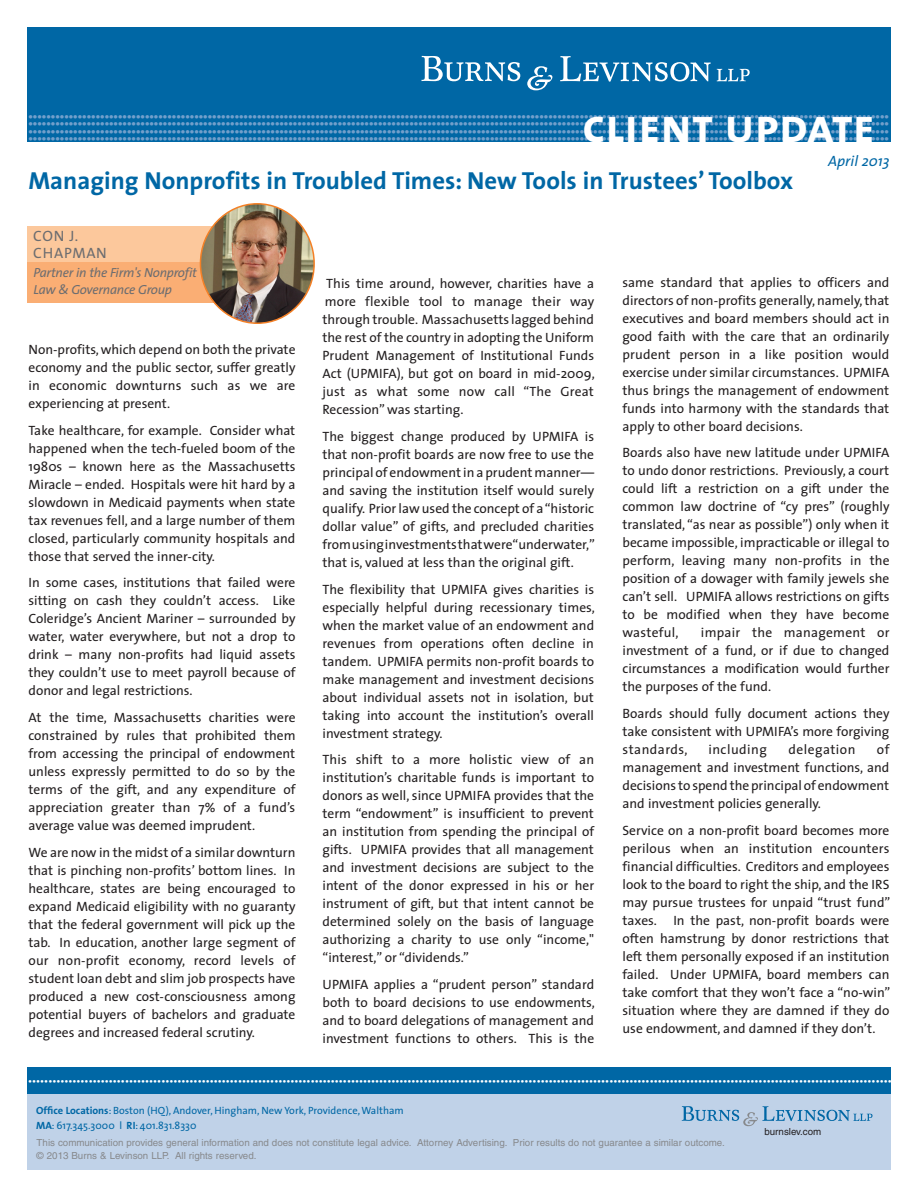
<style>
.page{position:relative;width:918px;height:1188px;background:#fff}
.page>*{position:absolute;margin:0;border:0;box-sizing:border-box;transform-origin:0 0}
.t1{font:48px "The Sans Bold Caps";color:#fff}
.t2{font:700 42px "The Sans";color:#fff}
.Date{font:700 24.75px "The Sans";color:#0067a5}
.bio_name{font:15px/16.5px "The Sans Caps";letter-spacing:.05em;color:#6c6d70}
.Date-2{font:italic 15px "The Sans";color:#0067a5}
.Body{font:13.5px/18px "The Sans";color:#231f20;text-align:justify}
.Body-2{font:13.5px "The Sans";letter-spacing:.035em;color:#231f20}
.bio{font:italic 13.2px/16.5px "The Sans";letter-spacing:-.02em;color:#6c6d70}
.t3{font:10.5px "The Sans";color:#0067a5}
.t4{font:9.75px/13.5px "Helvetica";color:#87898c}
.t5{font:9.75px "Helvetica";color:#231f20}
.t6{font:6px "Wingdings";color:#719fcb}
.t7{font:4.5px "Wingdings";color:#fff}
.s1{font-weight:700}
</style>
<div class="page">
<div style="left:27px;top:1079px;width:864px;height:91px;background:#c0d2e8"></div>
<div style="left:27px;top:1067px;width:864px;height:27px;background:#0067a5"></div>
<svg style="left:682px;top:1106px;width:191px;height:20px"></svg>
<div style="left:27px;top:27px;width:864px;height:115px;background:#0067a5"></div>
<svg style="left:422px;top:56px;width:98px;height:25px"></svg>
<svg style="left:560px;top:56px;width:151px;height:26px"></svg>
<svg style="left:527px;top:66px;width:25px;height:24px"></svg>
<svg style="left:717px;top:69px;width:33px;height:12px"></svg>
<div style="left:27px;top:226px;width:226px;height:38px;background:#fcc89c"></div>
<div style="left:27px;top:263px;width:239px;height:40px;background:#faae74"></div>
<img style="left:200px;top:204px;width:114px;height:119px">
<div style="left:200px;top:203px;width:115px;height:121px;border:2px solid #f48026;border-radius:50%"></div>
<p class="t6" style="left:28px;top:113px;width:862px">●●●●●●●●●●●●●●●●●●●●●●●●●●●●●●●●●●●●●●●●●●●●●●●●●●●●●●●●●●●●●●●●●●●●●●●●●●●●●●●●●●●●●●●●●●●●●●●●●●●●●●●●●●●●●●●●●●●●●●●●●●●●●●●●●●●●●●●●●●●●●●●●●●●●●●●●●●●●●●●●●●●●●●●●●●●●●●●●●●●●●●●●●●●●●●●●</p>
<p class="t6" style="left:28px;top:121px;width:862px">●●●●●●●●●●●●●●●●●●●●●●●●●●●●●●●●●●●●●●●●●●●●●●●●●●●●●●●●●●●●●●●●●●●●●●●●●●●●●●●●●●●●●●●●●●●●●●●●●●●●●●●●●●●●●●●●●●●●●●●●●●●●●●●●●●●●●●●●●●●●●●●●●●●●●●●●●●●●●●●●●●●●●●●●●●●●●●●●●●●●●●●●●●●●●●●●</p>
<p class="t6" style="left:28px;top:128px;width:862px">●●●●●●●●●●●●●●●●●●●●●●●●●●●●●●●●●●●●●●●●●●●●●●●●●●●●●●●●●●●●●●●●●●●●●●●●●●●●●●●●●●●●●●●●●●●●●●●●●●●●●●●●●●●●●●●●●●●●●●●●●●●●●●●●●●●●●●●●●●●●●●●●●●●●●●●●●●●●●●●●●●●●●●●●●●●●●●●●●●●●●●●●●●●●●●●●</p>
<p class="t6" style="left:28px;top:136px;width:862px">●●●●●●●●●●●●●●●●●●●●●●●●●●●●●●●●●●●●●●●●●●●●●●●●●●●●●●●●●●●●●●●●●●●●●●●●●●●●●●●●●●●●●●●●●●●●●●●●●●●●●●●●●●●●●●●●●●●●●●●●●●●●●●●●●●●●●●●●●●●●●●●●●●●●●●●●●●●●●●●●●●●●●●●●●●●●●●●●●●●●●●●●●●●●●●●●</p>
<p class="t1" style="left:583px;top:95px;width:294px">client update</p>
<p class="Date" style="left:28px;top:165px;width:766px">Managing Nonprofits in Troubled Times: New Tools in Trustees’ Toolbox</p>
<p class="t2" style="left:597px;top:109px;width:279px">Type of Update</p>
<p class="Date-2" style="left:828px;top:152px;width:63px">April 2013</p>
<p class="bio_name" style="left:33px;top:228px;width:75px">CON J.<br>CHAPMAN</p>
<p class="bio" style="left:34px;top:265px;width:165px">Partner in the Firm's Nonprofit<br>Law &amp; Governance Group</p>
<p class="Body" style="left:28px;top:341px;width:269px">Non-profits, which depend on both the private economy and the public sector, suffer greatly in economic downturns such as we are experiencing at present.</p>
<p class="Body" style="left:28px;top:421px;width:269px">Take healthcare, for example. Consider what happened when the tech-fueled boom of the 1980s – known here as the Massachusetts Miracle – ended. Hospitals were hit hard by a slowdown in Medicaid payments when state tax revenues fell, and a large number of them closed, particularly community hospitals and those that served the inner-city.</p>
<p class="Body" style="left:28px;top:574px;width:269px">In some cases, institutions that failed were sitting on cash they couldn’t access. Like Coleridge’s Ancient Mariner – surrounded by water, water everywhere, but not a drop to drink – many non-profits had liquid assets they couldn’t use to meet payroll because of donor and legal restrictions.</p>
<p class="Body" style="left:28px;top:708px;width:269px">At the time, Massachusetts charities were constrained by rules that prohibited them from accessing the principal of endowment unless expressly permitted to do so by the terms of the gift, and any expenditure of appreciation greater than 7% of a fund’s average value was deemed imprudent.</p>
<p class="Body" style="left:28px;top:843px;width:269px">We are now in the midst of a similar downturn that is pinching non-profits’ bottom lines. In healthcare, states are being encouraged to expand Medicaid eligibility with no guaranty that the federal government will pick up the tab. In education, another large segment of our non-profit economy, record levels of student loan debt and slim job prospects have produced a new cost-consciousness among potential buyers of bachelors and graduate degrees and increased federal scrutiny.</p>
<p class="Body" style="left:322px;top:275px;width:274px">This time around, however, charities have a more flexible tool to manage their way through trouble. Massachusetts lagged behind the rest of the country in adopting the Uniform Prudent Management of Institutional Funds Act (UPMIFA), but got on board in mid-2009, just as what some now call “The Great Recession” was starting.</p>
<p class="Body" style="left:322px;top:428px;width:274px">The biggest change produced by UPMIFA is that non-profit boards are now free to use the principal of endowment in a prudent manner— and saving the institution itself would surely qualify. Prior law used the concept of a “historic dollar value” of gifts, and precluded charities from using investments that were “underwater,” that is, valued at less than the original gift.</p>
<p class="Body" style="left:322px;top:580px;width:274px">The flexibility that UPMIFA gives charities is especially helpful during recessionary times, when the market value of an endowment and revenues from operations often decline in tandem. UPMIFA permits non-profit boards to make management and investment decisions about individual assets not in isolation, but taking into account the institution’s overall investment strategy.</p>
<p class="Body" style="left:322px;top:751px;width:273px">This shift to a more holistic view of an institution’s charitable funds is important to donors as well, since UPMIFA provides that the term “endowment” is insufficient to prevent an institution from spending the principal of gifts. UPMIFA provides that all management and investment decisions are subject to the intent of the donor expressed in his or her instrument of gift, but that intent cannot be determined solely on the basis of language authorizing a charity to use only “income," “interest,” or “dividends.”</p>
<p class="Body" style="left:322px;top:976px;width:274px">UPMIFA applies a “prudent person” standard both to board decisions to use endowments, and to board delegations of management and investment functions to others. This is the</p>
<p class="Body" style="left:622px;top:273px;width:269px">same standard that applies to officers and directors of non-profits generally, namely, that executives and board members should act in good faith with the care that an ordinarily prudent person in a like position would exercise under similar circumstances. UPMIFA thus brings the management of endowment funds into harmony with the standards that apply to other board decisions.</p>
<p class="Body" style="left:622px;top:444px;width:269px">Boards also have new latitude under UPMIFA to undo donor restrictions. Previously, a court could lift a restriction on a gift under the common law doctrine of “cy pres” (roughly translated, “as near as possible”) only when it became impossible, impracticable or illegal to perform, leaving many non-profits in the position of a dowager with family jewels she can’t sell. UPMIFA allows restrictions on gifts to be modified when they have become wasteful,</p>
<p class="Body" style="left:622px;top:624px;width:269px;text-indent:78px">impair the management or investment of a fund, or if due to changed circumstances a modification would further the purposes of the fund.</p>
<p class="Body" style="left:622px;top:705px;width:268px">Boards should fully document actions they take consistent with UPMIFA’s more forgiving standards,</p>
<p class="Body" style="left:622px;top:741px;width:268px;text-indent:254px">of management and investment functions, and decisions to spend the principal of endowment and investment policies generally.</p>
<p class="Body" style="left:622px;top:821px;width:269px">Service on a non-profit board becomes more perilous when an institution encounters financial difficulties. Creditors and employees look to the board to right the ship, and the IRS may pursue trustees for unpaid “trust fund” taxes. In the past, non-profit boards were often hamstrung by donor restrictions that left them personally exposed if an institution failed. Under UPMIFA, board members can take comfort that they won’t face a “no-win” situation where they are damned if they do use endowment, and damned if they don’t.</p>
<p class="Body-2" style="left:708px;top:741px;width:60px">including</p>
<p class="Body-2" style="left:788px;top:741px;width:69px">delegation</p>
<p class="t7" style="left:28px;top:1079px;width:724px">●●●●●●●●●●●●●●●●●●●●●●●●●●●●●●●●●●●●●●●●●●●●●●●●●●●●●●●●●●●●●●●●●●●●●●●●●●●●●●●●●●●●●●●●●●●●●●●●●●●●●●●●●●●●●●●●●●●●●●●●●●●●●●●●●●●●●●●●●●●●●●●●●●●●●●●●●●●●●●●●●●●●●●●●●●●●●●●●●●●●●●●●●●●●●●●●●●●●●●●●●●●●●●●●●●●●●●</p>
<p class="t3" style="left:36px;top:1104px;width:369px"><span class="s1">Office Locations</span>: Boston (HQ), Andover, Hingham, New York, Providence, Waltham</p>
<p class="t3" style="left:36px;top:1119px;width:162px"><span class="s1">MA</span>: 617.345.3000 l <span class="s1">RI</span>: 401.831.8330</p>
<p class="t4" style="left:37px;top:1135px;width:690px">This communication provides general information and does not constitute legal advice. Attorney Advertising. Prior results do not guarantee a similar outcome. © 2013 Burns &amp; Levinson LLP. All rights reserved.</p>
<p class="t5" style="left:764px;top:1126px;width:58px">burnslev.com</p>
</div>
